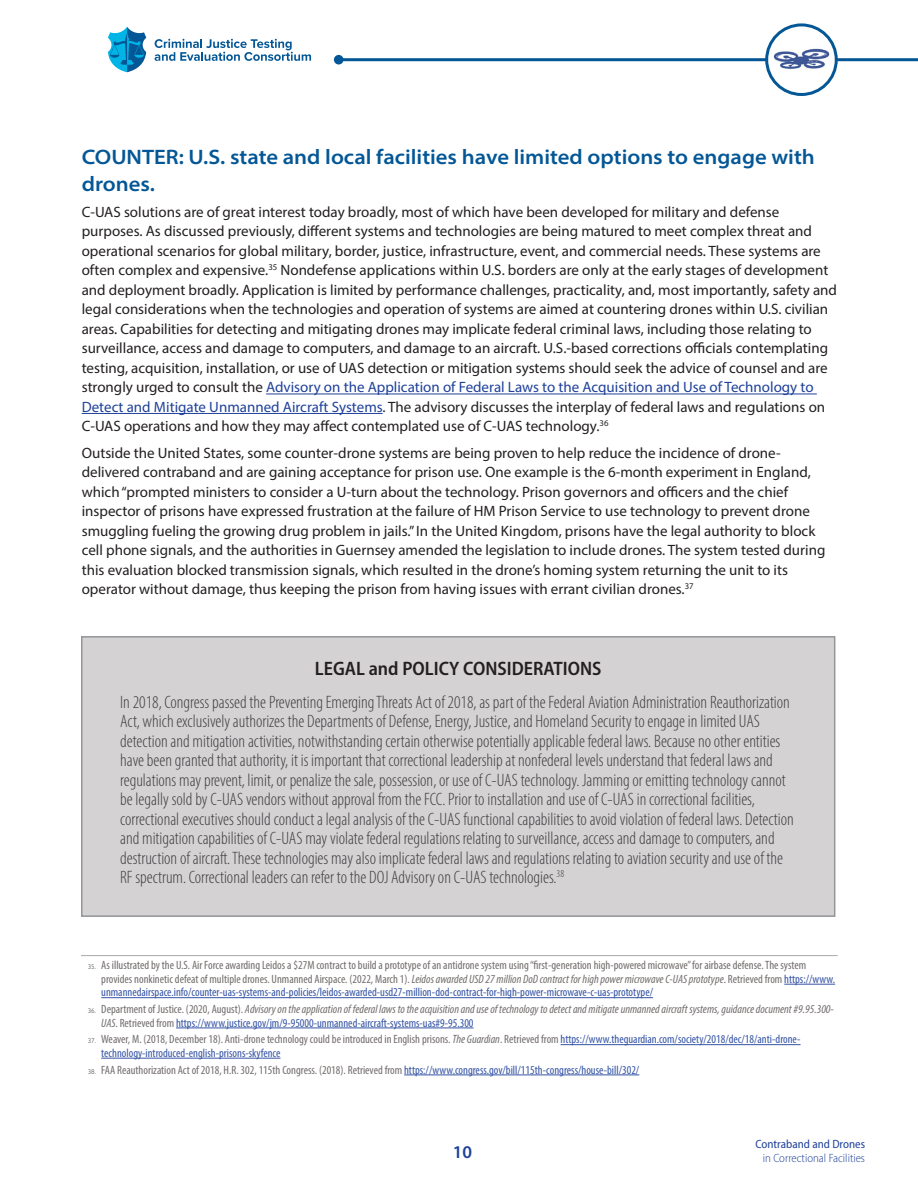
<style>
.page{position:relative;width:918px;height:1188px;background:#fff}
.page>*{position:absolute;margin:0;border:0;box-sizing:border-box;transform-origin:0 0}
.t1{font:600 semi-expanded 21px/27px "Myriad Pro";color:#035796}
.t2{font:600 semi-condensed 19.5px "Myriad Pro";color:#231f20}
.t3{font:300 condensed 18px/19.5px "Myriad Pro";color:#3e3e3f}
.t4{font:600 18px "Myriad Pro";color:#1f419a}
.t5{font:15px/19.5px "Myriad Pro";color:#231f20}
.t6{font:condensed 12px/13.5px "Myriad Pro";color:#726d6c}
.t7{font:italic condensed 12px/13.5px "Myriad Pro";color:#726d6c}
.t8{font:condensed 12px/13.5px "Myriad Pro";color:#3554a4}
.t9{font:300 semi-condensed 12px "Myriad Pro";color:#1f419a}
.t10{font:semi-condensed 12px "Myriad Pro";color:#1f419a}
.s1{color:#1f419a}
.s2{font-family:"Gill Sans Nova";font-stretch:normal;font-size:7.05px}
.s3{font-style:italic}
.s4{color:#3554a4}
.s5{font-family:"Gill Sans Nova";font-style:normal;font-stretch:normal;font-size:7.05px}
.s6{font-style:normal}
.s7{font-style:normal;color:#3554a4}
.s8{font-family:"Gill Sans Nova";font-stretch:normal;font-size:7.05px;color:#726d6c}
.s9{color:#726d6c}
.s10{font-style:italic;color:#726d6c}
</style>
<div class="page">
<hr style="left:339px;top:58px;width:579px;height:3px;background:#035796">
<div style="left:334px;top:55px;width:10px;height:10px;background:#035796;border-radius:50%"></div>
<svg style="left:155px;top:39px;width:156px;height:22px"></svg>
<svg style="left:108px;top:27px;width:38px;height:45px"></svg>
<img style="left:767px;top:25px;width:69px;height:69px;border-radius:35px">
<div style="left:765px;top:23px;width:73px;height:73px;border:3px solid #035796;border-radius:50%"></div>
<hr style="left:81px;top:955px;width:757px;height:1px;background:#a9a8aa">
<hr style="left:784px;top:984px;width:51px;height:1px;background:#3554a4">
<hr style="left:101px;top:997px;width:552px;height:1px;background:#3554a4">
<hr style="left:176px;top:1028px;width:298px;height:1px;background:#3554a4">
<hr style="left:561px;top:1044px;width:240px;height:1px;background:#3554a4">
<hr style="left:101px;top:1058px;width:180px;height:1px;background:#3554a4">
<hr style="left:404px;top:1075px;width:235px;height:1px;background:#3554a4">
<hr style="left:266px;top:394px;width:551px;height:1px;background:#1f419a">
<hr style="left:82px;top:413px;width:301px;height:1px;background:#1f419a">
<div style="left:81px;top:636px;width:754px;height:281px;background:#d5d2d4;border:2px solid #939598"></div>
<h3 class="t1" style="left:82px;top:143px;width:735px">COUNTER: U.S. state and local facilities have limited options to engage with drones.</h3>
<p class="t5" style="left:82px;top:202px;width:757px">C-UAS solutions are of great interest today broadly, most of which have been developed for military and defense purposes. As discussed previously, different systems and technologies are being matured to meet complex threat and operational scenarios for global military, border, justice, infrastructure, event, and commercial needs. These systems are often complex and expensive.<sup>35</sup> Nondefense applications within U.S. borders are only at the early stages of development and deployment broadly. Application is limited by performance challenges, practicality, and, most importantly, safety and legal considerations when the technologies and operation of systems are aimed at countering drones within U.S. civilian areas. Capabilities for detecting and mitigating drones may implicate federal criminal laws, including those relating to surveillance, access and damage to computers, and damage to an aircraft. U.S.-based corrections officials contemplating testing, acquisition, installation, or use of UAS detection or mitigation systems should seek the advice of counsel and are strongly urged to consult the <span class="s1">Advisory on the Application of Federal Laws to the Acquisition and Use of Technology to Detect and Mitigate Unmanned Aircraft Systems</span>. The advisory discusses the interplay of federal laws and regulations on C-UAS operations and how they may affect contemplated use of C-UAS technology.<sup>36</sup></p>
<p class="t5" style="left:82px;top:443px;width:745px">Outside the United States, some counter-drone systems are being proven to help reduce the incidence of drone&shy;delivered contraband and are gaining acceptance for prison use. One example is the 6-month experiment in England, which “prompted ministers to consider a U-turn about the technology. Prison governors and officers and the chief inspector of prisons have expressed frustration at the failure of HM Prison Service to use technology to prevent drone smuggling fueling the growing drug problem in jails.” In the United Kingdom, prisons have the legal authority to block cell phone signals, and the authorities in Guernsey amended the legislation to include drones. The system tested during this evaluation blocked transmission signals, which resulted in the drone’s homing system returning the unit to its operator without damage, thus keeping the prison from having issues with errant civilian drones.<sup>37</sup></p>
<h4 class="t2" style="left:315px;top:656px;width:288px">LEGAL and POLICY CONSIDERATIONS</h4>
<p class="t3" style="left:120px;top:692px;width:675px">In 2018, Congress passed the Preventing Emerging Threats Act of 2018, as part of the Federal Aviation Administration Reauthorization Act, which exclusively authorizes the Departments of Defense, Energy, Justice, and Homeland Security to engage in limited UAS detection and mitigation activities, notwithstanding certain otherwise potentially applicable federal laws. Because no other entities have been granted that authority, it is important that correctional leadership at nonfederal levels understand that federal laws and regulations may prevent, limit, or penalize the sale, possession, or use of C-UAS technology. Jamming or emitting technology cannot be legally sold by C-UAS vendors without approval from the FCC. Prior to installation and use of C-UAS in correctional facilities, correctional executives should conduct a legal analysis of the C-UAS functional capabilities to avoid violation of federal laws. Detection and mitigation capabilities of C-UAS may violate federal regulations relating to surveillance, access and damage to computers, and destruction of aircraft. These technologies may also implicate federal laws and regulations relating to aviation security and use of the RF spectrum. Correctional leaders can refer to the DOJ Advisory on C-UAS technologies.<sup>38</sup></p>
<p class="t6" style="left:101px;top:959px;width:735px;text-indent:-14px"><span class="s2">35.</span> As illustrated by the U.S. Air Force awarding Leidos a $27M contract to build a prototype of an antidrone system using “first-generation high-powered microwave” for airbase defense. The system provides nonkinetic defeat of multiple drones. Unmanned Airspace. (2022, March 1). <span class="s3">Leidos awarded USD 27 million DoD contract for high power microwave C-UAS prototype</span>. Retrieved from <span class="s4">https://www. unmannedairspace.info/counter-uas-systems-and-policies/leidos-awarded-usd27-million-dod-contract-for-high-power-microwave-c-uas-prototype/</span></p>
<p class="t7" style="left:101px;top:1002px;width:734px;text-indent:-14px"><span class="s5">36.</span> <span class="s6">Department of Justice. (2020, August).</span> Advisory on the application of federal laws to the acquisition and use of technology to detect and mitigate unmanned aircraft systems, guidance document #9.95.300-<br>UAS<span class="s6">. Retrieved from</span> <span class="s7">https://www.justice.gov/jm/9-95000-unmanned-aircraft-systems-uas#9-95.300</span></p>
<p class="t8" style="left:101px;top:1033px;width:701px;text-indent:-14px"><span class="s8">37.</span> <span class="s9">Weaver, M. (2018, December 18). Anti-drone technology could be introduced in English prisons.</span> <span class="s10">The Guardian</span><span class="s9">. Retrieved from</span> https://www.theguardian.com/society/2018/dec/18/anti-drone&shy;technology-introduced-english-prisons-skyfence</p>
<p class="t6" style="left:88px;top:1063px;width:553px"><span class="s2">38.</span> FAA Reauthorization Act of 2018, H.R. 302, 115th Congress. (2018). Retrieved from <span class="s4">https://www.congress.gov/bill/115th-congress/house-bill/302/</span></p>
<p class="t4" style="left:453px;top:1141px;width:21px">10</p>
<p class="t10" style="left:755px;top:1136px;width:111px">Contraband and Drones</p>
<p class="t9" style="left:763px;top:1151px;width:104px">in Correctional Facilities</p>
</div>
